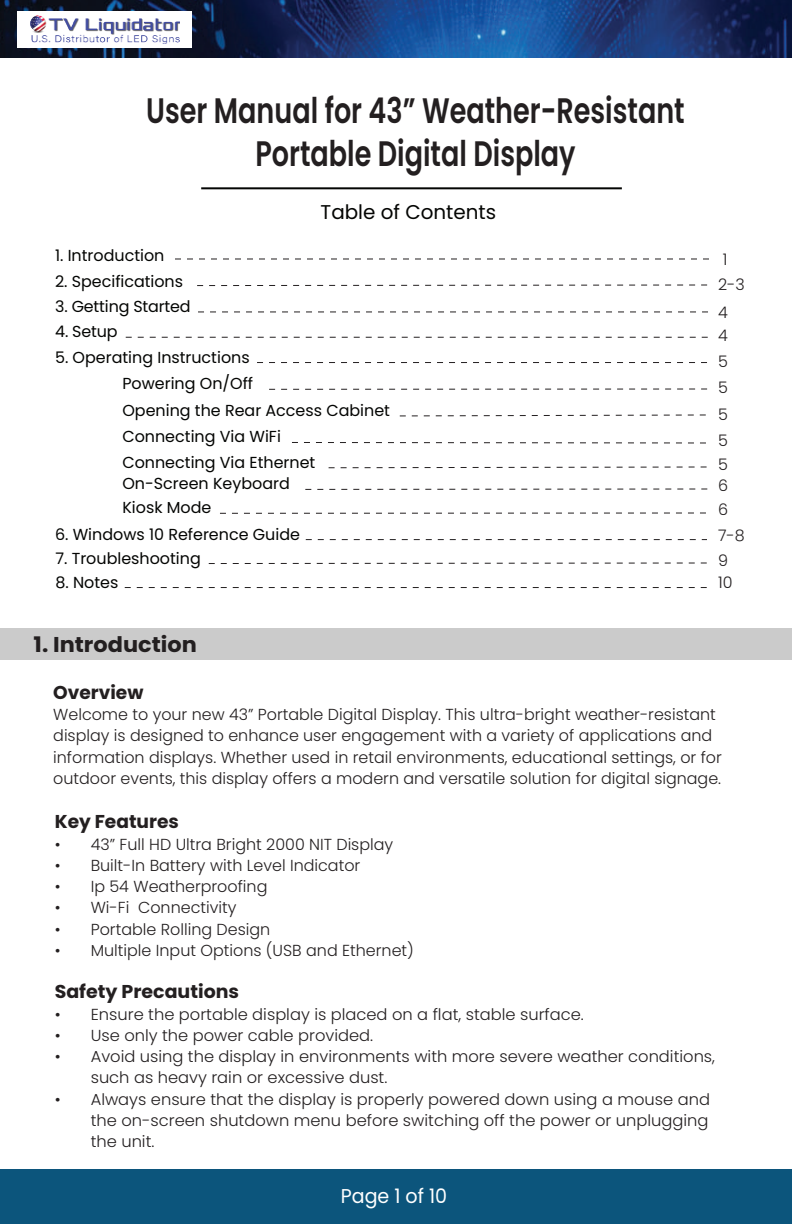
<style>
.page{position:relative;width:792px;height:1224px;background:#fff}
.page>*{position:absolute;margin:0;border:0;box-sizing:border-box;transform-origin:0 0}
.t1{font:600 35.4px/42.4px "Poppins";color:#231f20;text-align:center;scale:.76 1}
.t2{font:700 21.4px "Poppins";color:#231f20;scale:1.05 1}
.t3{font:20px "Poppins";color:#040503}
.t4{font:20px "Poppins";color:#fff;scale:.95 1}
.t5{font:700 18.6px "Poppins";color:#231f20}
.t6{font:300 16px/21.2px "Poppins";color:#231f20}
.t7{font:16px/26.8px "Poppins";color:#040503}
</style>
<div class="page">
<div style="left:0;top:1170px;width:792px;height:54px;background:#0c557c"></div>
<img style="left:0;top:0;width:792px;height:58px">
<div style="left:17px;top:11px;width:175px;height:36px;background:#fff"></div>
<img style="left:31px;top:15px;width:148px;height:28px">
<hr style="left:201px;top:187px;width:421px;height:2px;background:#040503">
<div style="left:0;top:629px;width:792px;height:31px;background:#cbcbcb"></div>
<svg style="left:197px;top:284px;width:511px;height:2px"></svg>
<svg style="left:175px;top:258px;width:534px;height:1px"></svg>
<svg style="left:198px;top:311px;width:510px;height:1px"></svg>
<svg style="left:126px;top:337px;width:582px;height:1px"></svg>
<svg style="left:257px;top:362px;width:450px;height:1px"></svg>
<svg style="left:269px;top:388px;width:439px;height:2px"></svg>
<svg style="left:292px;top:442px;width:414px;height:1px"></svg>
<svg style="left:328px;top:466px;width:379px;height:3px"></svg>
<svg style="left:399px;top:414px;width:307px;height:3px"></svg>
<svg style="left:305px;top:488px;width:403px;height:2px"></svg>
<svg style="left:220px;top:513px;width:486px;height:1px"></svg>
<svg style="left:306px;top:539px;width:401px;height:1px"></svg>
<svg style="left:209px;top:562px;width:498px;height:2px"></svg>
<svg style="left:125px;top:587px;width:582px;height:1px"></svg>
<h1 class="t1" style="left:146px;top:90px;width:710px">User Manual for 43” Weather-Resistant<br>Portable Digital Display</h1>
<p class="t7" style="left:55px;top:242px;width:111px">1. Introduction</p>
<p class="t7" style="left:55px;top:293px;width:137px">3. Getting Started</p>
<p class="t7" style="left:55px;top:318px;width:64px">4. Setup</p>
<p class="t7" style="left:55px;top:268px;width:130px">2. Specifications</p>
<p class="t3" style="left:321px;top:200px;width:177px">Table of Contents</p>
<p class="t6" style="left:718px;top:248px;width:28px;line-height:24.2px;text-indent:5px">1<br>2-3</p>
<p class="t6" style="left:718px;top:301px;width:11px;line-height:23.4px">4<br>4</p>
<p class="t7" style="left:55px;top:344px;width:200px;text-align:right">5. Operating Instructions<br>Powering On/Off</p>
<p class="t7" style="left:122px;top:424px;width:194px;line-height:25.2px">Connecting Via WiFi<br>Connecting Via Ethernet</p>
<p class="t6" style="left:718px;top:350px;width:11px">5</p>
<p class="t6" style="left:718px;top:377px;width:11px">5</p>
<p class="t7" style="left:122px;top:397px;width:269px">Opening the Rear Access Cabinet</p>
<p class="t6" style="left:718px;top:404px;width:11px">5</p>
<p class="t6" style="left:718px;top:429px;width:11px;line-height:23.4px">5<br>5</p>
<p class="t6" style="left:718px;top:475px;width:12px">6</p>
<p class="t6" style="left:718px;top:523px;width:28px;line-height:25.2px">7-8<br>9</p>
<p class="t6" style="left:718px;top:572px;width:16px">10</p>
<p class="t7" style="left:122px;top:472px;width:169px;line-height:23.8px">On-Screen Keyboard<br>Kiosk Mode</p>
<p class="t6" style="left:718px;top:499px;width:12px">6</p>
<p class="t7" style="left:55px;top:521px;width:246px">6. Windows 10 Reference Guide</p>
<p class="t7" style="left:55px;top:545px;width:147px">7. Troubleshooting</p>
<p class="t7" style="left:55px;top:569px;width:65px">8. Notes</p>
<h2 class="t2" style="left:34px;top:632px;width:157px">1. Introduction</h2>
<p class="t5" style="left:53px;top:681px;width:92px">Overview</p>
<p class="t6" style="left:53px;top:704px;width:670px">Welcome to your new 43” Portable Digital Display. This ultra-bright weather-resistant display is designed to enhance user engagement with a variety of applications and information displays. Whether used in retail environments, educational settings, or for outdoor events, this display offers a modern and versatile solution for digital signage.</p>
<p class="t5" style="left:55px;top:811px;width:126px">Key Features</p>
<p class="t6" style="left:55px;top:834px;width:340px">• 43” Full HD Ultra Bright 2000 NIT Display</p>
<p class="t6" style="left:55px;top:855px;width:307px">• Built-In Battery with Level Indicator</p>
<p class="t6" style="left:55px;top:876px;width:214px">• Ip 54 Weatherproofing</p>
<p class="t6" style="left:55px;top:897px;width:183px">• Wi-Fi Connectivity</p>
<p class="t6" style="left:55px;top:918px;width:217px">• Portable Rolling Design</p>
<p class="t6" style="left:55px;top:940px;width:361px">• Multiple Input Options (USB and Ethernet)</p>
<p class="t5" style="left:55px;top:981px;width:186px">Safety Precautions</p>
<p class="t6" style="left:55px;top:1004px;width:531px">• Ensure the portable display is placed on a flat, stable surface.</p>
<p class="t6" style="left:55px;top:1025px;width:320px">• Use only the power cable provided.</p>
<p class="t6" style="left:91px;top:1046px;width:626px;text-indent:-36px">• Avoid using the display in environments with more severe weather conditions, such as heavy rain or excessive dust.</p>
<p class="t6" style="left:91px;top:1089px;width:621px;text-align:justify;text-indent:-36px">• Always ensure that the display is properly powered down using a mouse and the on-screen shutdown menu before switching off the power or unplugging the unit.</p>
<p class="t4" style="left:341px;top:1184px;width:114px">Page 1 of 10</p>
</div>
